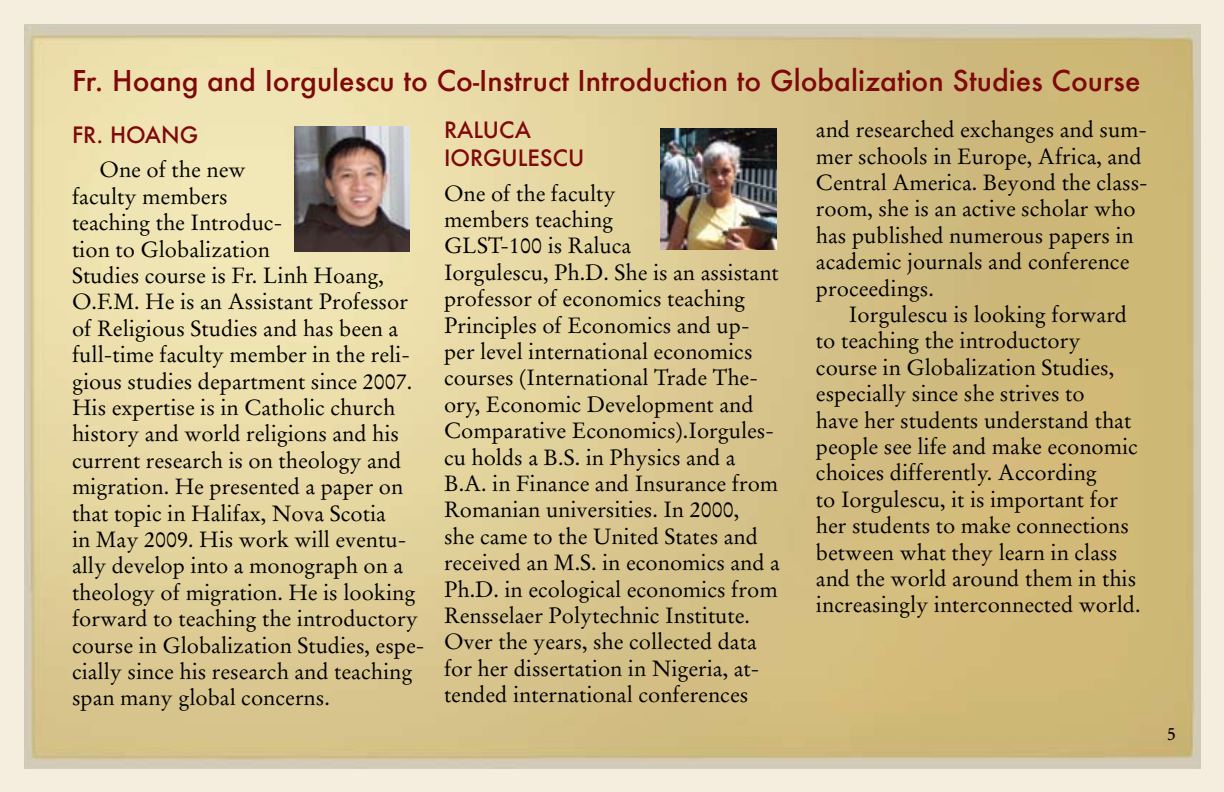
<style>
.page{position:relative;width:1224px;height:792px;background:#f5eede}
.page>*{position:absolute;margin:0;border:0;box-sizing:border-box;transform-origin:0 0}
.t1{font:500 28px "Futura";color:#7e080a}
.t2{font:22px/26.4px "Stempel Garamond LT Std";color:#000}
.t3{font:500 22px/28px "Futura";color:#7e080a}
.t4{font:18px "Stempel Garamond LT Std";color:#000}
</style>
<div class="page">
<img style="left:24px;top:24px;width:1177px;height:744px">
<img style="left:294px;top:126px;width:116px;height:126px">
<img style="left:661px;top:128px;width:116px;height:122px">
<p class="t1" style="left:72px;top:61px;width:1070px">Fr. H oang and Iorgulescu to Co-Instruct Introduction to Globalization Studies Course</p>
<p class="t3" style="left:72px;top:121px;width:57px">Fr. Hoang</p>
<p class="t2" style="left:72px;top:157px;width:354px;text-indent:28px">One of the new<br>faculty members<br>teaching the Introduc-<br>tion to Globalization<br>Studies course is Fr. Linh Hoang,<br>O.F.M. He is an Assistant Professor of Religious Studies and has been a full-time faculty member in the reli&shy;gious studies department since 2007.<br>His expertise is in Catholic church history and world religions and his current research is on theology and migration. He presented a paper on that topic in Halifax, Nova Scotia<br>in May 2009. His work will eventu&shy;ally develop into a monograph on a theology of migration. He is looking forward to teaching the introductory course in Globalization Studies, espe&shy;cially since his research and teaching span many global concerns.</p>
<p class="t3" style="left:444px;top:116px;width:29px">Raluca<br>Iorgulescu</p>
<p class="t2" style="left:444px;top:180px;width:337px">One of the faculty<br>members teaching<br>GLST-100 is Raluca<br>Iorgulescu, Ph.D. She is an assistant professor of economics teaching<br>Principles of Economics and up&shy;per level international economics courses (International Trade The&shy;ory, Economic Development and<br>Comparative Economics).Iorgules&shy;cu holds a B.S. in Physics and a<br>B.A. in Finance and Insurance from<br>Romanian universities. In 2000,<br>she came to the United States and received an M.S. in economics and a<br>Ph.D. in ecological economics from<br>Rensselaer Polytechnic Institute.<br>Over the years, she collected data for her dissertation in Nigeria, at&shy;tended international conferences</p>
<p class="t2" style="left:816px;top:116px;width:333px">and researched exchanges and sum&shy;mer schools in Europe, Africa, and<br>Central America. Beyond the class&shy;room, she is an active scholar who has published numerous papers in academic journals and conference proceedings.</p>
<p class="t2" style="left:816px;top:301px;width:326px;text-indent:33px">Iorgulescu is looking forward to teaching the introductory course in Globalization Studies, especially since she strives to<br>have her students understand that people see life and make economic choices differently. According<br>to Iorgulescu, it is important for her students to make connections between what they learn in class and the world around them in this increasingly interconnected world.</p>
<p class="t4" style="left:1167px;top:723px;width:10px">5</p>
</div>
